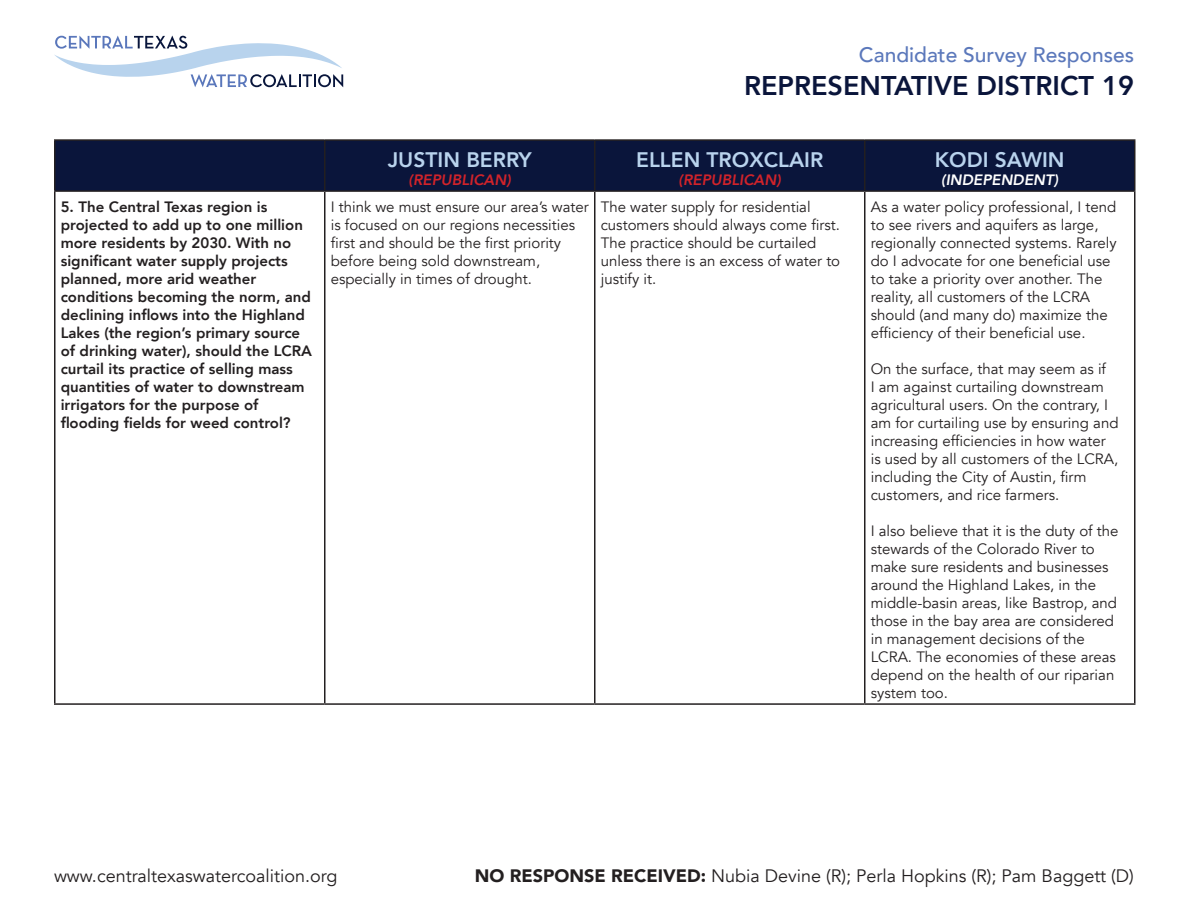
<style>
.page{position:relative;width:1188px;height:918px;background:#fff}
.page>*{position:absolute;margin:0;border:0;box-sizing:border-box;transform-origin:0 0}
.t1{font:800 27px "Avenir";color:#0a153b}
.t2{font:800 21px "Avenir";color:#b9d3ed}
.t3{font:500 21px "Avenir";color:#5b78bb}
.t4{font:18px "Avenir";color:#231f20}
.t5{font:15px/18px "Avenir";color:#231f20}
.t6{font:800 15px/18px "Avenir";color:#231f20}
.t7{font:italic 800 15px "Avenir";color:#d1232a}
.t8{font:italic 800 15px "Avenir";color:#fff}
.s1{font-weight:900}
</style>
<div class="page">
<svg style="left:55px;top:36px;width:288px;height:51px"></svg>
<div style="left:56px;top:141px;width:1078px;height:49px;background:#0a153b"></div>
<hr style="left:54px;top:139px;width:271px;height:2px;background:#231f20">
<hr style="left:54px;top:141px;width:2px;height:49px;background:#231f20">
<hr style="left:325px;top:139px;width:270px;height:2px;background:#231f20">
<hr style="left:324px;top:141px;width:2px;height:49px;background:#231f20">
<hr style="left:595px;top:139px;width:270px;height:2px;background:#231f20">
<hr style="left:594px;top:141px;width:2px;height:49px;background:#231f20">
<hr style="left:865px;top:139px;width:271px;height:2px;background:#231f20">
<hr style="left:864px;top:141px;width:2px;height:49px;background:#231f20">
<hr style="left:1134px;top:141px;width:2px;height:49px;background:#231f20">
<hr style="left:54px;top:190px;width:271px;height:2px;background:#231f20">
<hr style="left:54px;top:192px;width:2px;height:511px;background:#231f20">
<hr style="left:325px;top:190px;width:270px;height:2px;background:#231f20">
<hr style="left:324px;top:192px;width:2px;height:511px;background:#231f20">
<hr style="left:595px;top:190px;width:270px;height:2px;background:#231f20">
<hr style="left:594px;top:192px;width:2px;height:511px;background:#231f20">
<hr style="left:865px;top:190px;width:271px;height:2px;background:#231f20">
<hr style="left:864px;top:192px;width:2px;height:511px;background:#231f20">
<hr style="left:1134px;top:192px;width:2px;height:511px;background:#231f20">
<hr style="left:54px;top:703px;width:271px;height:2px;background:#231f20">
<hr style="left:325px;top:703px;width:270px;height:2px;background:#231f20">
<hr style="left:595px;top:703px;width:270px;height:2px;background:#231f20">
<hr style="left:865px;top:703px;width:271px;height:2px;background:#231f20">
<p class="t2" style="left:388px;top:143px;width:145px">JUSTIN BERRY</p>
<p class="t7" style="left:409px;top:171px;width:104px">(REPUBLICAN)</p>
<h2 class="t3" style="left:859px;top:36px;width:277px">Candidate Survey Responses</h2>
<h1 class="t1" style="left:744px;top:64px;width:391px">REPRESENTATIVE DISTRICT 19</h1>
<p class="t2" style="left:636px;top:143px;width:189px">ELLEN TROXCLAIR</p>
<p class="t7" style="left:679px;top:171px;width:104px">(REPUBLICAN)</p>
<p class="t2" style="left:935px;top:143px;width:131px">KODI SAWIN</p>
<p class="t8" style="left:941px;top:171px;width:118px">(INDEPENDENT)</p>
<p class="t6" style="left:61px;top:198px;width:253px">5. The Central Texas region is projected to add up to one million more residents by 2030. With no significant water supply projects planned, more arid weather conditions becoming the norm, and declining inflows into the Highland Lakes (the region’s primary source of drinking water), should the LCRA curtail its practice of selling mass quantities of water to downstream irrigators for the purpose of flooding fields for weed control?</p>
<p class="t5" style="left:331px;top:198px;width:260px">I think we must ensure our area’s water is focused on our regions necessities first and should be the first priority before being sold downstream, especially in times of drought.</p>
<p class="t5" style="left:601px;top:198px;width:241px">The water supply for residential customers should always come first.<br>The practice should be curtailed unless there is an excess of water to justify it.</p>
<p class="t5" style="left:871px;top:198px;width:247px">As a water policy professional, I tend to see rivers and aquifers as large, regionally connected systems. Rarely do I advocate for one beneficial use to take a priority over another. The reality, all customers of the LCRA should (and many do) maximize the efficiency of their beneficial use.</p>
<p class="t5" style="left:871px;top:360px;width:249px">On the surface, that may seem as if<br>I am against curtailing downstream agricultural users. On the contrary, I am for curtailing use by ensuring and increasing efficiencies in how water is used by all customers of the LCRA, including the City of Austin, firm customers, and rice farmers.</p>
<p class="t5" style="left:871px;top:522px;width:249px">I also believe that it is the duty of the stewards of the Colorado River to make sure residents and businesses around the Highland Lakes, in the middle-basin areas, like Bastrop, and those in the bay area are considered in management decisions of the<br>LCRA. The economies of these areas depend on the health of our riparian system too.</p>
<p class="t4" style="left:54px;top:865px;width:285px">www.centraltexaswatercoalition.org</p>
<p class="t4" style="left:475px;top:865px;width:661px"><span class="s1">NO RESPONSE RECEIVED:</span> Nubia Devine (R); Perla Hopkins (R); Pam Baggett (D)</p>
</div>
